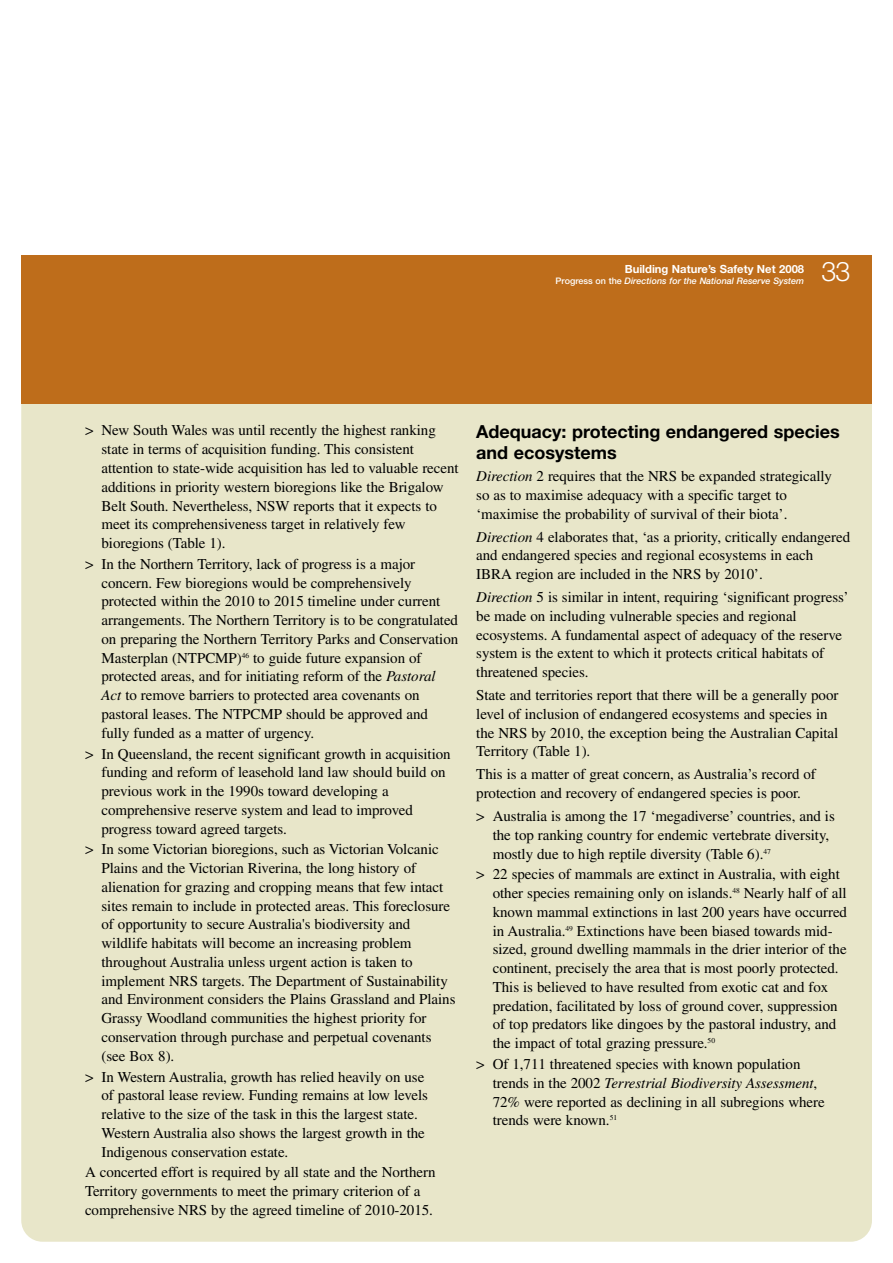
<style>
.page{position:relative;width:893px;height:1263px;background:#fff}
.page>*{position:absolute;margin:0;border:0;box-sizing:border-box;transform-origin:0 0}
.t1{font:27px "Helvetica Neue Light TT";color:#fff}
.t2{font:700 18px/21px "Helvetica Neue";color:#000}
.t3{font:15px/18.8px "Times";letter-spacing:-.005em;color:#000}
.t4{font:700 11.25px "Helvetica Neue";color:#fff}
.t5{font:italic 500 9px "Helvetica Neue";color:#fff}
.s1{font-style:normal}
.s2{font-style:italic}
</style>
<div class="page">
<div style="left:21px;top:255px;width:851px;height:987px;background:#e8e6c9;border-radius:21px"></div>
<div style="left:21px;top:255px;width:851px;height:149px;background:#be6d1b"></div>
<p class="t4" style="left:625px;top:262px;width:181px">Building Nature’s Safety Net 2008</p>
<p class="t5" style="left:556px;top:278px;width:250px"><span class="s1">Progress on the</span> Directions for the National Reserve System</p>
<h1 class="t1" style="left:821px;top:255px;width:30px">33</h1>
<p class="t3" style="left:102px;top:423px;width:359px;text-indent:-16px">&gt; New South Wales was until recently the highest ranking state in terms of acquisition funding. This consistent attention to state-wide acquisition has led to valuable recent additions in priority western bioregions like the Brigalow Belt South. Nevertheless, NSW reports that it expects to meet its comprehensiveness target in relatively few bioregions (Table 1).</p>
<p class="t3" style="left:102px;top:556px;width:358px;text-indent:-17px">&gt; In the Northern Territory, lack of progress is a major concern. Few bioregions would be comprehensively protected within the 2010 to 2015 timeline under current arrangements. The Northern Territory is to be congratulated on preparing the Northern Territory Parks and Conservation Masterplan (NTPCMP)<sup>46</sup> to guide future expansion of protected areas, and for initiating reform of the <span class="s2">Pastoral Act</span> to remove barriers to protected area covenants on pastoral leases. The NTPCMP should be approved and fully funded as a matter of urgency.</p>
<p class="t3" style="left:102px;top:746px;width:351px;text-indent:-16px">&gt; In Queensland, the recent significant growth in acquisition funding and reform of leasehold land law should build on previous work in the 1990s toward developing a comprehensive reserve system and lead to improved progress toward agreed targets.</p>
<p class="t3" style="left:102px;top:841px;width:355px;text-indent:-16px">&gt; In some Victorian bioregions, such as Victorian Volcanic Plains and the Victorian Riverina, the long history of alienation for grazing and cropping means that few intact sites remain to include in protected areas. This foreclosure of opportunity to secure Australia's biodiversity and wildlife habitats will become an increasing problem throughout Australia unless urgent action is taken to implement NRS targets. The Department of Sustainability and Environment considers the Plains Grassland and Plains Grassy Woodland communities the highest priority for conservation through purchase and perpetual covenants (see Box 8).</p>
<p class="t3" style="left:102px;top:1069px;width:328px;text-indent:-16px">&gt; In Western Australia, growth has relied heavily on use of pastoral lease review. Funding remains at low levels relative to the size of the task in this the largest state.<br>Western Australia also shows the largest growth in the Indigenous conservation estate.</p>
<p class="t3" style="left:85px;top:1164px;width:352px">A concerted effort is required by all state and the Northern<br>Territory governments to meet the primary criterion of a comprehensive NRS by the agreed timeline of 2010-2015.</p>
<p class="t2" style="left:476px;top:421px;width:365px">Adequacy: protecting endangered species and ecosystems</p>
<p class="t3" style="left:476px;top:468px;width:357px"><span class="s2">Direction</span> 2 requires that the NRS be expanded strategically so as to maximise adequacy with a specific target to ‘maximise the probability of survival of their biota’.</p>
<p class="t3" style="left:476px;top:529px;width:375px"><span class="s2">Direction</span> 4 elaborates that, ‘as a priority, critically endangered and endangered species and regional ecosystems in each<br>IBRA region are included in the NRS by 2010’.</p>
<p class="t3" style="left:476px;top:589px;width:374px"><span class="s2">Direction</span> 5 is similar in intent, requiring ‘significant progress’ be made on including vulnerable species and regional ecosystems. A fundamental aspect of adequacy of the reserve system is the extent to which it protects critical habitats of threatened species.</p>
<p class="t3" style="left:476px;top:687px;width:364px">State and territories report that there will be a generally poor level of inclusion of endangered ecosystems and species in the NRS by 2010, the exception being the Australian Capital Territory (Table 1).</p>
<p class="t3" style="left:476px;top:766px;width:341px">This is a matter of great concern, as Australia’s record of protection and recovery of endangered species is poor.</p>
<p class="t3" style="left:493px;top:808px;width:344px;text-indent:-16px">&gt; Australia is among the 17 ‘megadiverse’ countries, and is the top ranking country for endemic vertebrate diversity, mostly due to high reptile diversity (Table 6).<sup>47</sup></p>
<p class="t3" style="left:493px;top:866px;width:356px;text-indent:-16px">&gt; 22 species of mammals are extinct in Australia, with eight other species remaining only on islands.<sup>48</sup> Nearly half of all known mammal extinctions in last 200 years have occurred in Australia.<sup>49</sup> Extinctions have been biased towards mid&shy;sized, ground dwelling mammals in the drier interior of the continent, precisely the area that is most poorly protected.<br>This is believed to have resulted from exotic cat and fox predation, facilitated by loss of ground cover, suppression of top predators like dingoes by the pastoral industry, and the impact of total grazing pressure.<sup>50</sup></p>
<p class="t3" style="left:493px;top:1056px;width:333px;text-indent:-16px">&gt; Of 1,711 threatened species with known population trends in the 2002 <span class="s2">Terrestrial Biodiversity Assessment</span>, 72% were reported as declining in all subregions where trends were known.<sup>51</sup></p>
</div>
